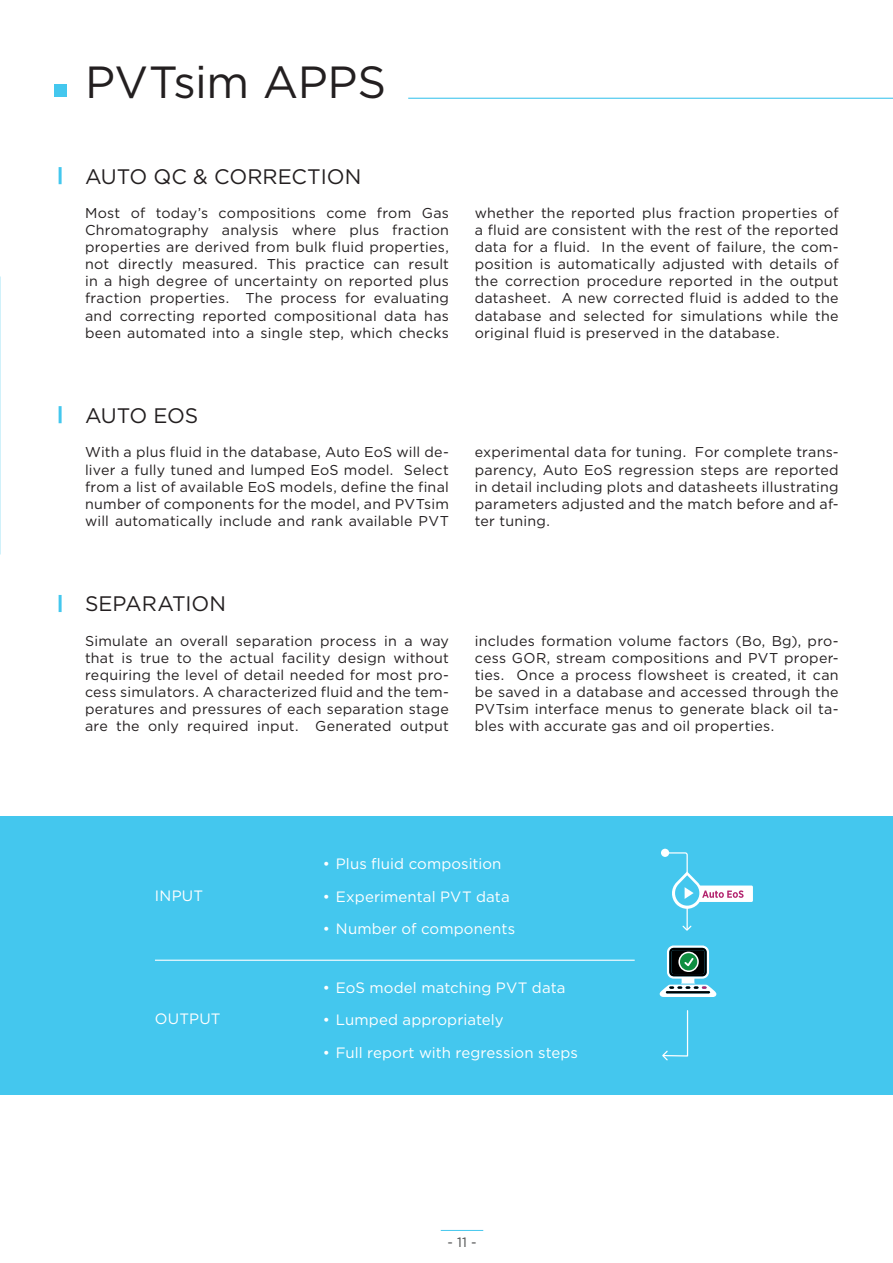
<style>
.page{position:relative;width:893px;height:1263px;background:#fff}
.page>*{position:absolute;margin:0;border:0;box-sizing:border-box;transform-origin:0 0}
.t1{font:45px "Gotham";letter-spacing:-.01em;color:#231f20}
.t2{font:21px "Gotham";color:#231f20}
.t3{font:15px "Gotham";letter-spacing:.005em;color:#fff}
.t4{font:14.25px/17.1px "Gotham";letter-spacing:.02em;color:#231f20;text-align:justify}
.t5{font:13.5px "Gotham";color:#4b4c4d}
</style>
<div class="page">
<hr style="left:441px;top:1230px;width:42px;height:1px;background:#44c7ee">
<div style="left:0;top:817px;width:893px;height:278px;background:#44c7ee"></div>
<div style="left:54px;top:84px;width:13px;height:13px;background:#44c7ee"></div>
<hr style="left:408px;top:98px;width:485px;height:1px;background:#44c7ee">
<hr style="left:59px;top:167px;width:3px;height:17px;background:#44c7ee">
<hr style="left:59px;top:406px;width:3px;height:17px;background:#44c7ee">
<hr style="left:59px;top:595px;width:3px;height:17px;background:#44c7ee">
<hr style="left:155px;top:960px;width:480px;height:1px;background:#fff">
<div style="left:661px;top:849px;width:8px;height:8px;background:#fff;border-radius:50%"></div>
<svg style="left:662px;top:1010px;width:27px;height:51px"></svg>
<svg style="left:663px;top:852px;width:90px;height:79px"></svg>
<svg style="left:659px;top:945px;width:57px;height:52px"></svg>
<h1 class="t1" style="left:85px;top:57px;width:303px">PVTsim APPS</h1>
<h2 class="t2" style="left:85px;top:165px;width:278px">AUTO QC &amp; CORRECTION</h2>
<p class="t4" style="left:85px;top:204px;width:365px">Most of today’s compositions come from Gas Chromatography analysis where plus fraction properties are derived from bulk fluid properties, not directly measured. This practice can result in a high degree of uncertainty on reported plus fraction properties. The process for evaluating and correcting reported compositional data has been automated into a single step, which checks</p>
<p class="t4" style="left:475px;top:204px;width:365px">whether the reported plus fraction properties of a fluid are consistent with the rest of the reported data for a fluid. In the event of failure, the com&shy;position is automatically adjusted with details of the correction procedure reported in the output datasheet. A new corrected fluid is added to the database and selected for simulations while the original fluid is preserved in the database.</p>
<h2 class="t2" style="left:85px;top:404px;width:115px">AUTO EOS</h2>
<p class="t4" style="left:85px;top:444px;width:365px">With a plus fluid in the database, Auto EoS will de&shy;liver a fully tuned and lumped EoS model. Select from a list of available EoS models, define the final number of components for the model, and PVTsim will automatically include and rank available PVT</p>
<p class="t4" style="left:475px;top:444px;width:365px">experimental data for tuning. For complete trans&shy;parency, Auto EoS regression steps are reported in detail including plots and datasheets illustrating parameters adjusted and the match before and af&shy;ter tuning.</p>
<h2 class="t2" style="left:85px;top:592px;width:143px">SEPARATION</h2>
<p class="t4" style="left:85px;top:632px;width:365px">Simulate an overall separation process in a way that is true to the actual facility design without requiring the level of detail needed for most pro&shy;cess simulators. A characterized fluid and the tem&shy;peratures and pressures of each separation stage are the only required input. Generated output</p>
<p class="t4" style="left:475px;top:632px;width:365px">includes formation volume factors (Bo, Bg), pro&shy;cess GOR, stream compositions and PVT proper&shy;ties. Once a process flowsheet is created, it can be saved in a database and accessed through the PVTsim interface menus to generate black oil ta&shy;bles with accurate gas and oil properties.</p>
<p class="t3" style="left:155px;top:887px;width:50px">INPUT</p>
<p class="t3" style="left:155px;top:1010px;width:67px">OUTPUT</p>
<p class="t3" style="left:323px;top:855px;width:180px">• Plus fluid composition</p>
<p class="t3" style="left:323px;top:888px;width:188px">• Experimental PVT data</p>
<p class="t3" style="left:323px;top:920px;width:194px">• Number of components</p>
<p class="t3" style="left:323px;top:979px;width:244px">• EoS model matching PVT data</p>
<p class="t3" style="left:323px;top:1012px;width:182px">• Lumped appropriately</p>
<p class="t3" style="left:323px;top:1044px;width:257px">• Full report with regression steps</p>
<p class="t5" style="left:447px;top:1235px;width:31px">- 11 -</p>
</div>
